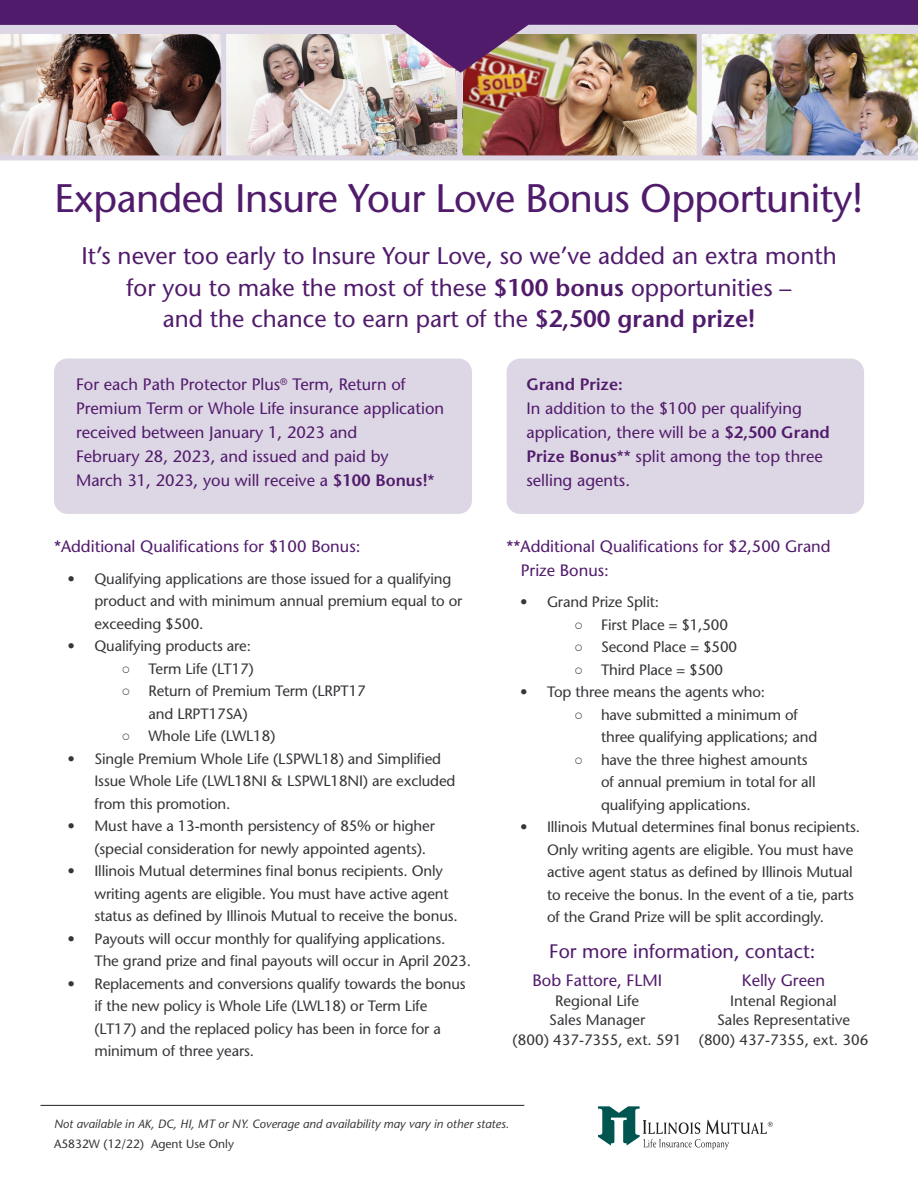
<style>
.page{position:relative;width:918px;height:1188px;background:#fff}
.page>*{position:absolute;margin:0;border:0;box-sizing:border-box;transform-origin:0 0}
.t1{font:500 39.75px "Stone Sans Std";letter-spacing:-.015em;color:#511b6c}
.t2{font:500 24px/31.5px "Stone Sans Std";color:#511b6c;text-align:center}
.t3{font:500 19.5px "Stone Sans Std";color:#511b6c}
.t4{font:500 16.5px/24px "Stone Sans Std";color:#511b6c}
.t5{font:600 16.5px "Stone Sans Std";color:#511b6c}
.t6{font:500 15px/22.5px "Stone Sans Std";letter-spacing:-.01em;color:#363539}
.t7{font:italic 500 12px "Stone Sans Std";color:#363539}
.t8{font:500 12px "Stone Sans Std";color:#363539}
.s1{font-weight:600}
.s2{font-family:"Arial";font-weight:400}
</style>
<div class="page">
<div style="left:507px;top:359px;width:357px;height:155px;background:#ddd6e4;border-radius:14px"></div>
<img style="left:462px;top:73px;width:235px;height:82px">
<img style="left:0;top:73px;width:221px;height:82px">
<img style="left:702px;top:73px;width:216px;height:82px">
<img style="left:226px;top:73px;width:231px;height:82px">
<div style="left:697px;top:24px;width:5px;height:132px;background:#ddd6e4"></div>
<div style="left:457px;top:24px;width:5px;height:132px;background:#ddd6e4"></div>
<div style="left:221px;top:24px;width:5px;height:132px;background:#ddd6e4"></div>
<div style="left:54px;top:358px;width:418px;height:156px;background:#ddd6e4;border-radius:14px"></div>
<img style="left:0;top:0;width:918px;height:73px">
<svg style="left:598px;top:1106px;width:175px;height:43px"></svg>
<div style="left:0;top:155px;width:918px;height:5px;background:#ddd6e4"></div>
<hr style="left:40px;top:1105px;width:484px;height:1px;background:#231f20">
<h1 class="t1" style="left:54px;top:175px;width:811px">Expanded Insure Your Love Bonus Opportunity!</h1>
<h2 class="t2" style="left:81px;top:240px;width:757px">It’s never too early to Insure Your Love, so we’ve added an extra month for you to make the most of these <span class="s1">$100 bonus</span> opportunities –<br>and the chance to earn part of the <span class="s1">$2,500 grand prize!</span></h2>
<p class="t4" style="left:76px;top:372px;width:370px">For each Path Protector Plus<sup>®</sup> Term, Return of Premium Term or Whole Life insurance application received between January 1, 2023 and<br>February 28, 2023, and issued and paid by<br>March 31, 2023, you will receive a <span class="s1">$100 Bonus!</span>*</p>
<p class="t5" style="left:526px;top:374px;width:98px">Grand Prize:</p>
<p class="t4" style="left:526px;top:396px;width:305px">In addition to the $100 per qualifying application, there will be a <span class="s1">$2,500 Grand Prize Bonus</span>** split among the top three selling agents.</p>
<p class="t4" style="left:54px;top:535px;width:308px">*Additional Qualifications for $100 Bonus:</p>
<p class="t6" style="left:94px;top:567px;width:369px;text-indent:-27px">• Qualifying applications are those issued for a qualifying product and with minimum annual premium equal to or exceeding $500.</p>
<p class="t6" style="left:68px;top:635px;width:185px">• Qualifying products are:</p>
<p class="t6" style="left:122px;top:657px;width:134px"><span class="s2">○</span> Term Life (LT17)</p>
<p class="t6" style="left:149px;top:680px;width:219px;text-indent:-27px"><span class="s2">○</span> Return of Premium Term (LRPT17 and LRPT17SA)</p>
<p class="t6" style="left:122px;top:725px;width:156px"><span class="s2">○</span> Whole Life (LWL18)</p>
<p class="t6" style="left:95px;top:747px;width:362px;text-indent:-27px">• Single Premium Whole Life (LSPWL18) and Simplified<br>Issue Whole Life (LWL18NI &amp; LSPWL18NI) are excluded from this promotion.</p>
<p class="t6" style="left:95px;top:815px;width:342px;text-indent:-27px">• Must have a 13-month persistency of 85% or higher (special consideration for newly appointed agents).</p>
<p class="t6" style="left:95px;top:860px;width:365px;text-indent:-27px">• Illinois Mutual determines final bonus recipients. Only writing agents are eligible. You must have active agent status as defined by Illinois Mutual to receive the bonus.</p>
<p class="t6" style="left:95px;top:927px;width:378px;text-indent:-27px">• Payouts will occur monthly for qualifying applications.<br>The grand prize and final payouts will occur in April 2023.</p>
<p class="t6" style="left:95px;top:972px;width:373px;text-indent:-27px">• Replacements and conversions qualify towards the bonus if the new policy is Whole Life (LWL18) or Term Life (LT17) and the replaced policy has been in force for a minimum of three years.</p>
<p class="t4" style="left:521px;top:534px;width:312px;text-indent:-14px">**Additional Qualifications for $2,500 Grand<br>Prize Bonus:</p>
<p class="t6" style="left:520px;top:591px;width:141px">• Grand Prize Split:</p>
<p class="t6" style="left:574px;top:613px;width:155px"><span class="s2">○</span> First Place = $1,500</p>
<p class="t6" style="left:574px;top:636px;width:165px"><span class="s2">○</span> Second Place = $500</p>
<p class="t6" style="left:574px;top:658px;width:151px"><span class="s2">○</span> Third Place = $500</p>
<p class="t6" style="left:520px;top:681px;width:247px">• Top three means the agents who:</p>
<p class="t6" style="left:601px;top:703px;width:218px;text-indent:-27px"><span class="s2">○</span> have submitted a minimum of three qualifying applications; and</p>
<p class="t6" style="left:601px;top:748px;width:216px;text-indent:-27px"><span class="s2">○</span> have the three highest amounts of annual premium in total for all qualifying applications.</p>
<p class="t6" style="left:547px;top:816px;width:315px;text-indent:-27px">• Illinois Mutual determines final bonus recipients.<br>Only writing agents are eligible. You must have active agent status as defined by Illinois Mutual to receive the bonus. In the event of a tie, parts of the Grand Prize will be split accordingly.</p>
<h3 class="t3" style="left:549px;top:940px;width:268px">For more information, contact:</h3>
<p class="t4" style="left:532px;top:969px;width:131px">Bob Fattore, FLMI</p>
<p class="t6" style="left:513px;top:991px;width:171px;line-height:19.5px;text-align:center">Regional Life<br>Sales Manager<br>(800) 437-7355, ext. 591</p>
<p class="t4" style="left:742px;top:969px;width:85px">Kelly Green</p>
<p class="t6" style="left:699px;top:991px;width:171px;line-height:19.5px;text-align:center">Intenal Regional<br>Sales Representative (800) 437-7355, ext. 306</p>
<p class="t7" style="left:54px;top:1116px;width:457px">Not available in AK, DC, HI, MT or NY. Coverage and availability may vary in other states.</p>
<p class="t8" style="left:54px;top:1137px;width:182px">A5832W (12/22) Agent Use Only</p>
</div>
